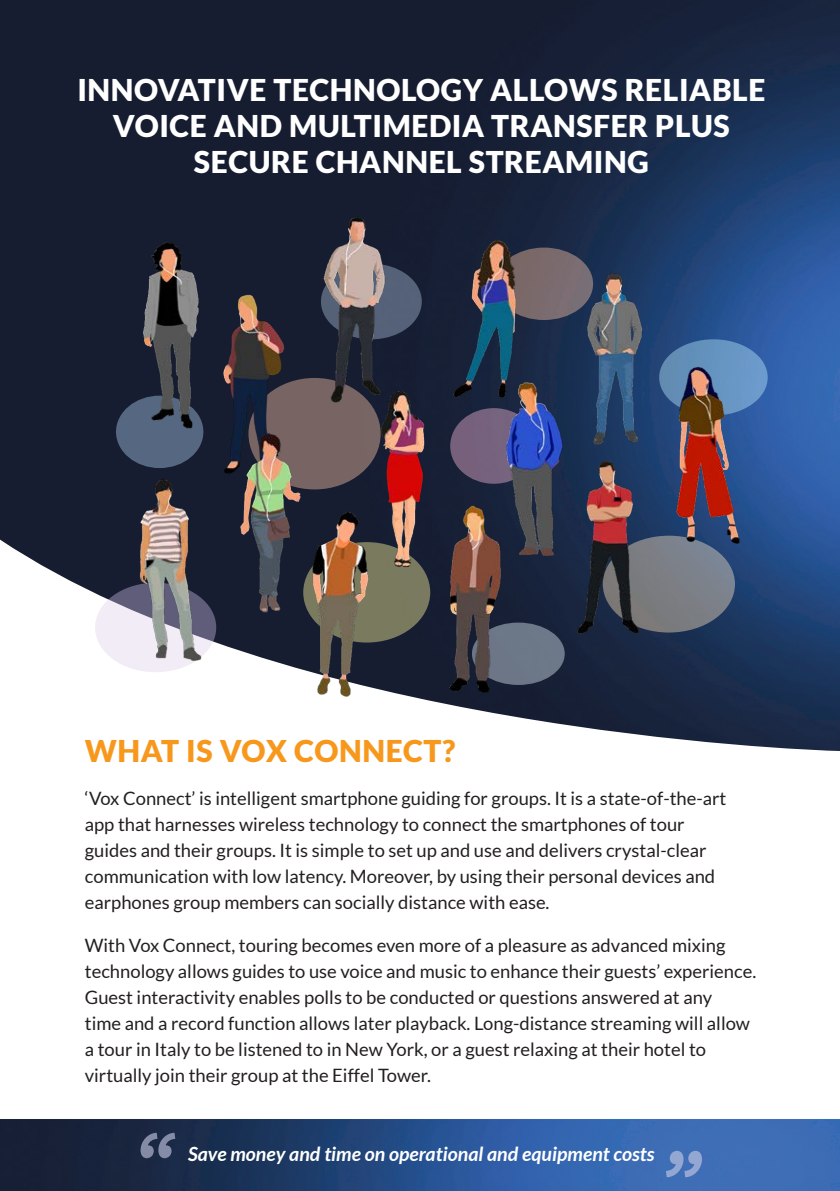
<style>
.page{position:relative;width:840px;height:1191px;background:#fff}
.page>*{position:absolute;margin:0;border:0;box-sizing:border-box;transform-origin:0 0}
.t1{font:italic 700 86px "Submariner";color:#cbcce6;scale:.92 1}
.t2{font:italic 700 82.8px "Submariner";color:#cbcce6;scale:.92 1}
.t3{font:900 30px/36px "Lato";letter-spacing:.02em;color:#fff;text-align:center}
.t4{font:900 30px "Lato";letter-spacing:.02em;color:#f7981d}
.t5{font:italic 700 19.6px "Lato";color:#fff}
.t6{font:18.4px/26px "Lato";color:#231f20}
</style>
<div class="page">
<img style="left:0;top:0;width:839px;height:751px">
<img style="left:0;top:1119px;width:839px;height:72px">
<div style="left:658px;top:339px;width:109px;height:76px;background:#6b99cb;border-radius:50%"></div>
<img style="left:97px;top:207px;width:648px;height:502px">
<p class="t3" style="left:77px;top:71px;width:689px">INNOVATIVE TECHNOLOGY ALLOWS RELIABLE<br>VOICE AND MULTIMEDIA TRANSFER PLUS<br>SECURE CHANNEL STREAMING</p>
<p class="t4" style="left:85px;top:733px;width:372px">WHAT IS VOX CONNECT?</p>
<p class="t6" style="left:85px;top:785px;width:642px">‘Vox Connect’ is intelligent smartphone guiding for groups. It is a state-of-the-art app that harnesses wireless technology to connect the smartphones of tour guides and their groups. It is simple to set up and use and delivers crystal-clear communication with low latency. Moreover, by using their personal devices and earphones group members can socially distance with ease.</p>
<p class="t6" style="left:85px;top:932px;width:672px">With Vox Connect, touring becomes even more of a pleasure as advanced mixing technology allows guides to use voice and music to enhance their guests’ experience.<br>Guest interactivity enables polls to be conducted or questions answered at any<br>time and a record function allows later playback. Long-distance streaming will allow a tour in Italy to be listened to in New York, or a guest relaxing at their hotel to virtually join their group at the Eiffel Tower.</p>
<h2 class="t2" style="left:134px;top:1111px;width:42px">“</h2>
<p class="t5" style="left:188px;top:1142px;width:467px">Save money and time on operational and equipment costs</p>
<h1 class="t1" style="left:708px;top:1199px;width:44px;rotate:-180deg">“</h1>
</div>
